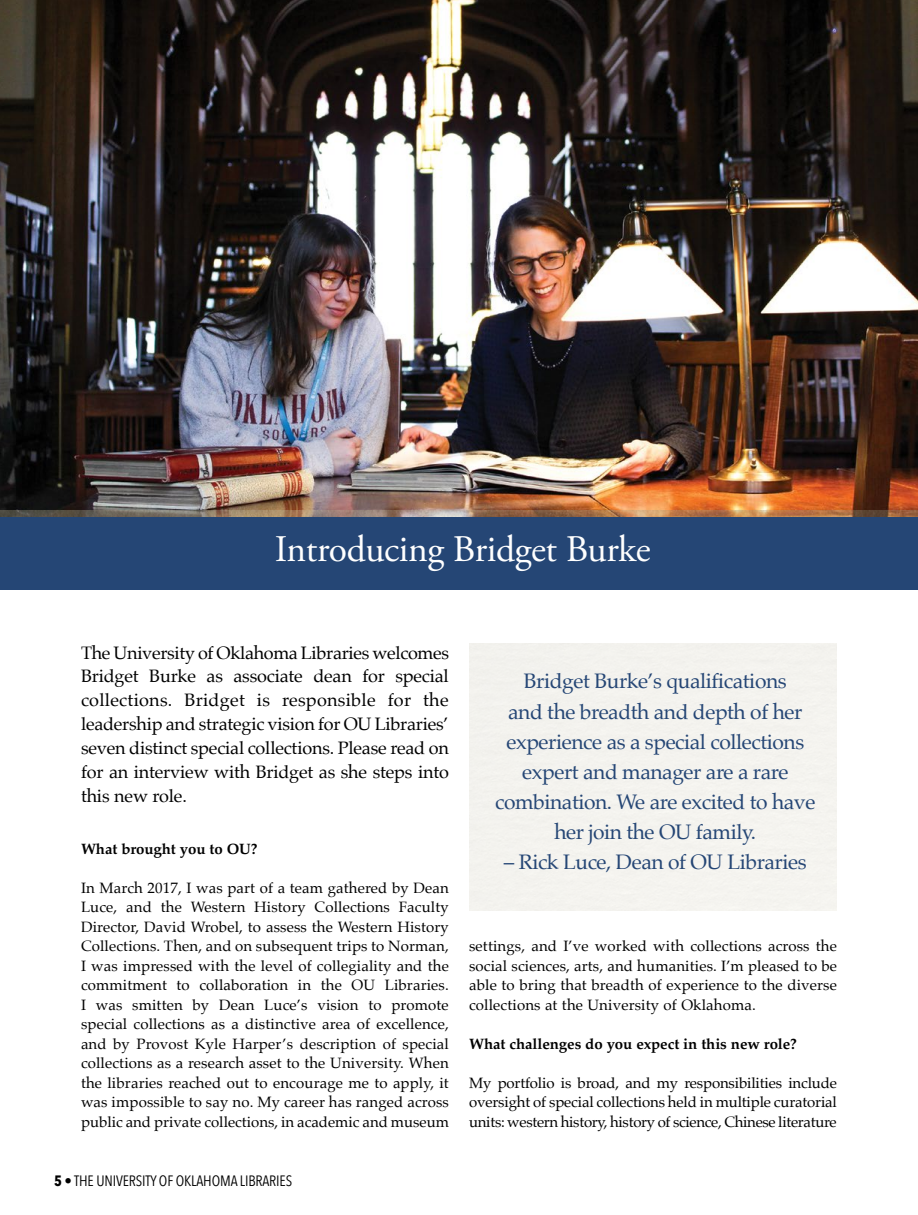
<style>
.page{position:relative;width:918px;height:1215px;background:#fff}
.page>*{position:absolute;margin:0;border:0;box-sizing:border-box;transform-origin:0 0}
.t1{font:37.5px "Adobe Garamond Pro";letter-spacing:-.01em;color:#fff}
.t2{font:21px/30px "Palatino";letter-spacing:-.02em;color:#254675;text-align:center}
.t3{font:18px/24px "Palatino";letter-spacing:-.01em;color:#000;text-align:justify}
.t4{font:15px/19.5px "Palatino";color:#000;text-align:justify}
.t5{font:700 15px "Palatino";letter-spacing:-.005em;color:#000}
.t6{font:15px "Avenir Next Condensed";letter-spacing:-.01em;color:#000}
.s1{font-weight:700}
</style>
<div class="page">
<img style="left:0;top:0;width:918px;height:510px">
<img style="left:0;top:510px;width:918px;height:8px">
<div style="left:0;top:518px;width:918px;height:72px;background:#254675"></div>
<h1 class="t1" style="left:275px;top:527px;width:378px">Introducing Bridget Burke</h1>
<p class="t3" style="left:81px;top:640px;width:370px">The University of Oklahoma Libraries welcomes Bridget Burke as associate dean for special collections. Bridget is responsible for the leadership and strategic vision for OU Libraries’ seven distinct special collections. Please read on for an interview with Bridget as she steps into this new role.</p>
<p class="t5" style="left:81px;top:836px;width:178px">What brought you to OU?</p>
<p class="t4" style="left:81px;top:878px;width:370px">In March 2017, I was part of a team gathered by Dean Luce, and the Western History Collections Faculty Director, David Wrobel, to assess the Western History Collections. Then, and on subsequent trips to Norman, I was impressed with the level of collegiality and the commitment to collaboration in the OU Libraries.<br>I was smitten by Dean Luce’s vision to promote special collections as a distinctive area of excellence, and by Provost Kyle Harper’s description of special collections as a research asset to the University. When the libraries reached out to encourage me to apply, it was impossible to say no. My career has ranged across public and private collections, in academic and museum</p>
<p class="t6" style="left:54px;top:1168px;width:240px"><span class="s1">5</span> • THE UNIVERSITY OF OKLAHOMA LIBRARIES</p>
<h2 class="t2" style="left:495px;top:666px;width:322px">Bridget Burke’s qualifications<br>and the breadth and depth of her experience as a special collections expert and manager are a rare combination. We are excited to have her join the OU family.</h2>
<h2 class="t2" style="left:504px;top:846px;width:304px">– Rick Luce, Dean of OU Libraries</h2>
<p class="t4" style="left:469px;top:936px;width:369px">settings, and I’ve worked with collections across the social sciences, arts, and humanities. I’m pleased to be able to bring that breadth of experience to the diverse collections at the University of Oklahoma.</p>
<p class="t5" style="left:469px;top:1031px;width:329px">What challenges do you expect in this new role?</p>
<p class="t4" style="left:469px;top:1073px;width:369px">My portfolio is broad, and my responsibilities include oversight of special collections held in multiple curatorial units: western history, history of science, Chinese literature</p>
</div>
